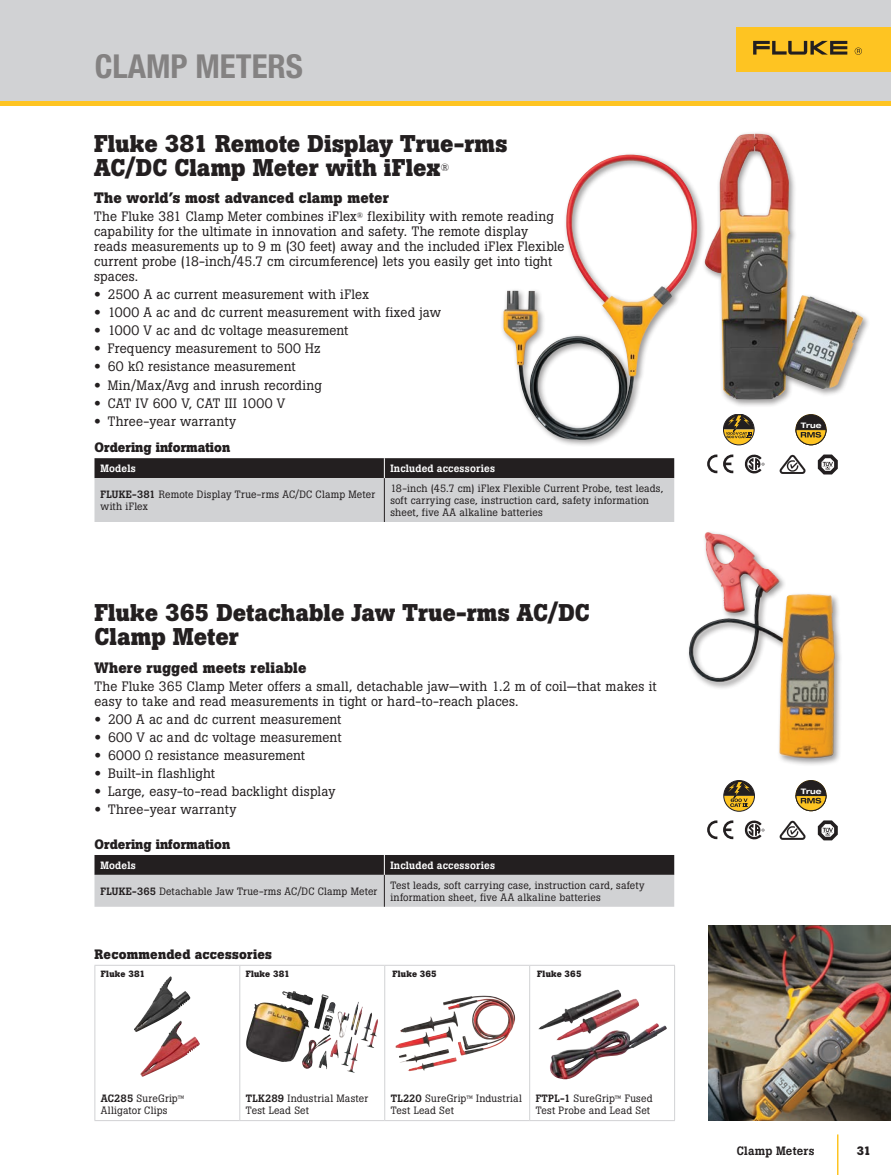
<style>
.page{position:relative;width:891px;height:1175px;background:#fff}
.page>*{position:absolute;margin:0;border:0;box-sizing:border-box;transform-origin:0 0}
.Category_Main_Header{font:700 condensed 33px "Helvetica Neue LT Pro";color:#848282}
.Product_Headline{font:700 24px/24px "Boton Pro";color:#231f20}
.Product_subhead{font:700 15px "Boton Pro";letter-spacing:.01em;color:#231f20}
.Body_Bullets{font:13.5px "Boton Pro";letter-spacing:.01em;color:#231f20}
.Body{font:13.5px/15px "Boton Pro";letter-spacing:.01em;color:#231f20}
.Subhead-Specs_Ord_In{font:700 13.5px "Boton Pro";color:#231f20}
.Footer-Product_Secti{font:500 12px "Boton Pro";letter-spacing:.015em;color:#231f20}
.t1{font:700 12px "Boton Pro";color:#231f20}
.Table_Body{font:10.5px/12px "Boton Pro";letter-spacing:.02em;color:#231f20}
.Single_column_acc_mo{font:10.5px/12px "Boton Pro";letter-spacing:.02em;color:#231f20}
.Single_column_acc_mo-2{font:500 10.5px "Boton Pro";letter-spacing:.015em;color:#fff}
.Product_Headline-2{font:10.5px "Boton Pro";color:#231f20}
.Single_column_acc_mo-3{font:700 9px "Boton Pro";letter-spacing:.02em;color:#231f20}
.t2{font:700 expanded 7.5px "Helvetica Neue LT Std";color:#fff}
.s1{font-family:"Helvetica Neue LT Std";font-weight:700;font-stretch:expanded}
.s2{font-weight:500}
.s3{font-size:9px}
</style>
<div class="page">
<hr style="left:837px;top:1134px;width:1px;height:40px;background:#fec422">
<div style="left:0;top:0;width:891px;height:103px;background:#d1d2d4"></div>
<div style="left:736px;top:27px;width:155px;height:45px;background:#fec422"></div>
<svg style="left:753px;top:41px;width:94px;height:14px"></svg>
<svg style="left:855px;top:48px;width:7px;height:7px"></svg>
<div style="left:0;top:101px;width:891px;height:5px;background:#fec422"></div>
<svg style="left:361px;top:966px;width:155px;height:154px"></svg>
<img style="left:443px;top:995px;width:71px;height:55px">
<div style="left:724px;top:780px;width:31px;height:31px;border:1px solid #231f20;border-radius:50%"></div>
<svg style="left:724px;top:780px;width:30px;height:31px"></svg>
<img style="left:538px;top:989px;width:118px;height:90px">
<img style="left:282px;top:991px;width:31px;height:14px">
<img style="left:709px;top:925px;width:182px;height:195px">
<svg style="left:818px;top:454px;width:20px;height:20px"></svg>
<svg style="left:818px;top:820px;width:20px;height:20px"></svg>
<svg style="left:707px;top:454px;width:10px;height:19px"></svg>
<svg style="left:723px;top:454px;width:10px;height:19px"></svg>
<svg style="left:707px;top:820px;width:10px;height:19px"></svg>
<svg style="left:723px;top:820px;width:10px;height:19px"></svg>
<svg style="left:744px;top:454px;width:21px;height:19px"></svg>
<svg style="left:744px;top:820px;width:21px;height:19px"></svg>
<svg style="left:723px;top:414px;width:31px;height:31px"></svg>
<div style="left:796px;top:414px;width:30px;height:31px;background:#231f20;border-radius:50%"></div>
<div style="left:795px;top:414px;width:32px;height:31px;border:1px solid #231f20;border-radius:50%"></div>
<svg style="left:795px;top:429px;width:32px;height:17px"></svg>
<div style="left:796px;top:780px;width:30px;height:30px;background:#231f20;border-radius:50%"></div>
<div style="left:795px;top:780px;width:32px;height:31px;border:1px solid #231f20;border-radius:50%"></div>
<svg style="left:795px;top:794px;width:32px;height:17px"></svg>
<svg style="left:779px;top:454px;width:27px;height:20px"></svg>
<svg style="left:779px;top:820px;width:27px;height:20px"></svg>
<div style="left:702px;top:131px;width:169px;height:276px;background:#231f20;opacity:.45"></div>
<img style="left:705px;top:134px;width:158px;height:266px">
<div style="left:500px;top:152px;width:205px;height:295px;background:#231f20;opacity:.45"></div>
<img style="left:503px;top:155px;width:195px;height:286px">
<div style="left:686px;top:529px;width:157px;height:237px;background:#231f20;opacity:.45"></div>
<img style="left:688px;top:532px;width:148px;height:226px">
<svg style="left:94px;top:855px;width:580px;height:51px;background:#8d8c8e"></svg>
<svg style="left:94px;top:458px;width:580px;height:64px;background:#9b9a9c"></svg>
<hr style="left:94px;top:965px;width:146px;height:1px;background:#d1d2d4">
<hr style="left:94px;top:965px;width:1px;height:155px;background:#d1d2d4">
<hr style="left:240px;top:965px;width:145px;height:1px;background:#d1d2d4">
<hr style="left:239px;top:965px;width:1px;height:155px;background:#d1d2d4">
<hr style="left:385px;top:965px;width:145px;height:1px;background:#d1d2d4">
<hr style="left:384px;top:965px;width:1px;height:155px;background:#d1d2d4">
<hr style="left:530px;top:965px;width:145px;height:1px;background:#d1d2d4">
<hr style="left:529px;top:965px;width:1px;height:155px;background:#d1d2d4">
<hr style="left:674px;top:965px;width:1px;height:155px;background:#d1d2d4">
<hr style="left:94px;top:1120px;width:146px;height:1px;background:#d1d2d4">
<hr style="left:240px;top:1120px;width:145px;height:1px;background:#d1d2d4">
<hr style="left:385px;top:1120px;width:145px;height:1px;background:#d1d2d4">
<hr style="left:530px;top:1120px;width:145px;height:1px;background:#d1d2d4">
<img style="left:134px;top:976px;width:56px;height:56px">
<p class="Category_Main_Header" style="left:95px;top:46px;width:210px">CLAMP METERS</p>
<p class="Product_Headline" style="left:94px;top:131px;width:415px">Fluke 381 Remote Display True-rms<br>AC/DC Clamp Meter with iFlex</p>
<p class="Product_Headline-2" style="left:441px;top:161px;width:10px">®</p>
<p class="Product_subhead" style="left:94px;top:188px;width:296px">The world’s most advanced clamp meter</p>
<p class="Body" style="left:94px;top:209px;width:472px">The Fluke 381 Clamp Meter combines iFlex<sup>®</sup> flexibility with remote reading capability for the ultimate in innovation and safety. The remote display<br>reads measurements up to 9 m (30 feet) away and the included iFlex Flexible current probe (18-inch/45.7 cm circumference) lets you easily get into tight spaces.</p>
<p class="Body_Bullets" style="left:94px;top:286px;width:276px"><span class="s1">•</span> 2500 A ac current measurement with iFlex</p>
<p class="Body_Bullets" style="left:94px;top:304px;width:349px"><span class="s1">•</span> 1000 A ac and dc current measurement with fixed jaw</p>
<p class="Body_Bullets" style="left:94px;top:322px;width:256px"><span class="s1">•</span> 1000 V ac and dc voltage measurement</p>
<p class="Body_Bullets" style="left:94px;top:340px;width:228px"><span class="s1">•</span> Frequency measurement to 500 Hz</p>
<p class="Body_Bullets" style="left:94px;top:358px;width:203px"><span class="s1">•</span> 60 kΩ resistance measurement</p>
<p class="Body_Bullets" style="left:94px;top:376px;width:229px"><span class="s1">•</span> Min/Max/Avg and inrush recording</p>
<p class="Body_Bullets" style="left:94px;top:394px;width:193px"><span class="s1">•</span> CAT IV 600 V, CAT III 1000 V</p>
<p class="Body_Bullets" style="left:94px;top:412px;width:143px"><span class="s1">•</span> Three-year warranty</p>
<p class="Subhead-Specs_Ord_In" style="left:94px;top:439px;width:137px">Ordering information</p>
<p class="Single_column_acc_mo-2" style="left:101px;top:461px;width:37px">Models</p>
<p class="Single_column_acc_mo-2" style="left:390px;top:461px;width:106px">Included accessories</p>
<p class="Table_Body" style="left:101px;top:488px;width:276px"><span class="s2">FLUKE-381</span> Remote Display True-rms AC/DC Clamp Meter with iFlex</p>
<p class="Table_Body" style="left:390px;top:482px;width:274px">18-inch (45.7 cm) iFlex Flexible Current Probe, test leads, soft carrying case, instruction card, safety information sheet, five AA alkaline batteries</p>
<p class="Product_Headline" style="left:94px;top:601px;width:497px">Fluke 365 Detachable Jaw True-rms AC/DC<br>Clamp Meter</p>
<p class="Product_subhead" style="left:94px;top:657px;width:213px">Where rugged meets reliable</p>
<p class="Body" style="left:94px;top:678px;width:564px">The Fluke 365 Clamp Meter offers a small, detachable jaw—with 1.2 m of coil—that makes it easy to take and read measurements in tight or hard-to-reach places.</p>
<p class="Body_Bullets" style="left:94px;top:710px;width:249px"><span class="s1">•</span> 200 A ac and dc current measurement</p>
<p class="Body_Bullets" style="left:94px;top:728px;width:249px"><span class="s1">•</span> 600 V ac and dc voltage measurement</p>
<p class="Body_Bullets" style="left:94px;top:746px;width:212px"><span class="s1">•</span> 6000 Ω resistance measurement</p>
<p class="Body_Bullets" style="left:94px;top:764px;width:122px"><span class="s1">•</span> Built-in flashlight</p>
<p class="Body_Bullets" style="left:94px;top:782px;width:243px"><span class="s1">•</span> Large, easy-to-read backlight display</p>
<p class="Body_Bullets" style="left:94px;top:800px;width:143px"><span class="s1">•</span> Three-year warranty</p>
<p class="Subhead-Specs_Ord_In" style="left:94px;top:835px;width:137px">Ordering information</p>
<p class="Single_column_acc_mo-2" style="left:101px;top:858px;width:37px">Models</p>
<p class="Single_column_acc_mo-2" style="left:390px;top:858px;width:106px">Included accessories</p>
<p class="Table_Body" style="left:101px;top:885px;width:278px"><span class="s2">FLUKE-365</span> Detachable Jaw True-rms AC/DC Clamp Meter</p>
<p class="Table_Body" style="left:390px;top:879px;width:256px">Test leads, soft carrying case, instruction card, safety information sheet, five AA alkaline batteries</p>
<p class="Subhead-Specs_Ord_In" style="left:94px;top:945px;width:179px">Recommended accessories</p>
<p class="Single_column_acc_mo-3" style="left:101px;top:967px;width:45px">Fluke 381</p>
<p class="Single_column_acc_mo-3" style="left:246px;top:967px;width:45px">Fluke 381</p>
<p class="Single_column_acc_mo-3" style="left:393px;top:967px;width:46px">Fluke 365</p>
<p class="Single_column_acc_mo-3" style="left:537px;top:967px;width:46px">Fluke 365</p>
<p class="Single_column_acc_mo" style="left:101px;top:1092px;width:85px"><span class="s2">AC285</span> SureGrip<span class="s3">™<br></span>Alligator Clips</p>
<p class="Single_column_acc_mo" style="left:246px;top:1092px;width:124px"><span class="s2">TLK289</span> Industrial Master<br>Test Lead Set</p>
<p class="Single_column_acc_mo" style="left:391px;top:1092px;width:133px"><span class="s2">TL220</span> SureGrip<span class="s3">™</span> Industrial<br>Test Lead Set</p>
<p class="Single_column_acc_mo" style="left:536px;top:1092px;width:118px"><span class="s2">FTPL-1</span> SureGrip<span class="s3">™</span> Fused<br>Test Probe and Lead Set</p>
<p class="t2" style="left:801px;top:420px;width:22px">True</p>
<p class="t2" style="left:801px;top:786px;width:22px">True</p>
<p class="Footer-Product_Secti" style="left:737px;top:1142px;width:79px">Clamp Meters</p>
<p class="t1" style="left:857px;top:1142px;width:16px">31</p>
</div>
